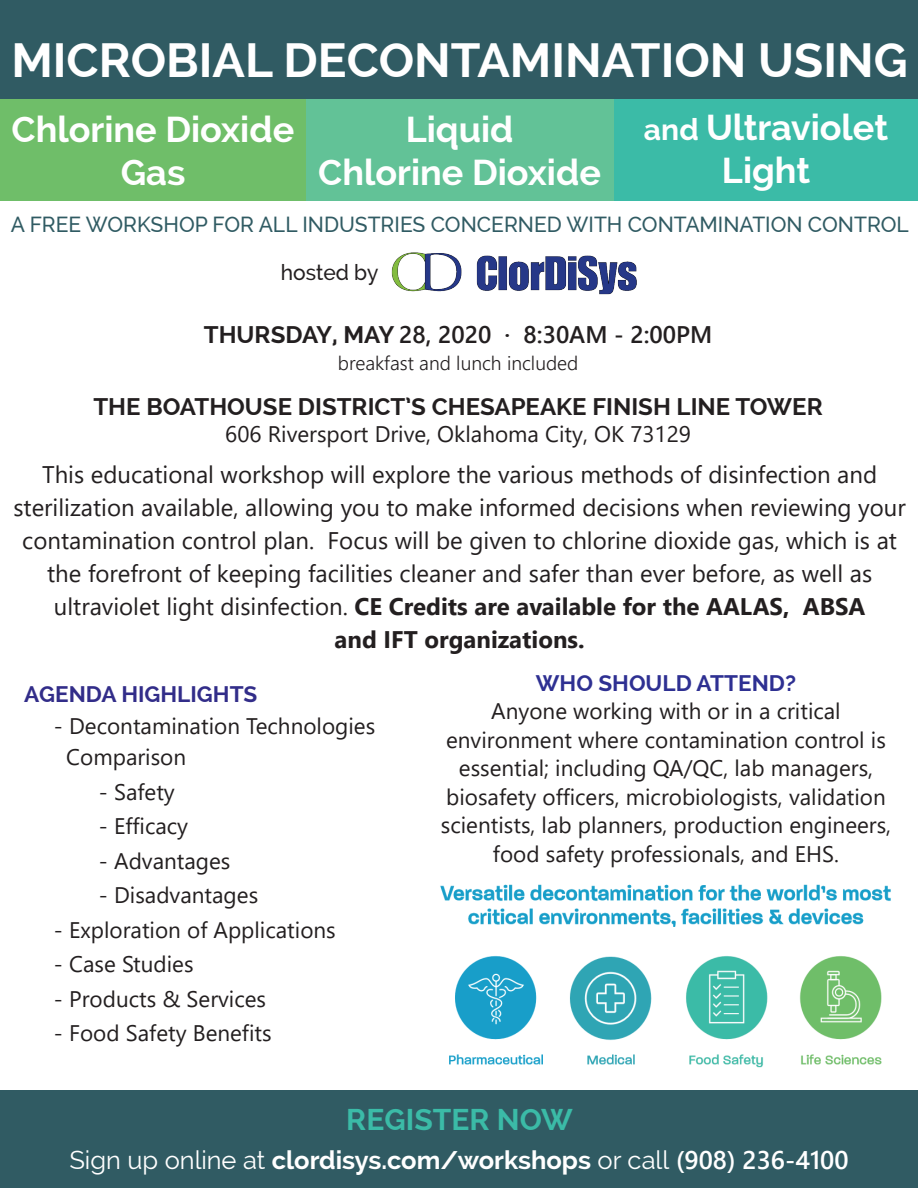
<style>
.page{position:relative;width:918px;height:1188px;background:#fff}
.page>*{position:absolute;margin:0;border:0;box-sizing:border-box;transform-origin:0 0}
.t1{font:700 48px "Raleway";color:#fff}
.t2{font:700 36px/43.2px "Raleway";color:#fff;text-align:center}
.t3{font:700 30px "Raleway";color:#3bbba7}
.t4{font:700 25.5px "Raleway";color:#fff}
.t5{font:24px/33px "Segoe UI";color:#231f20;text-align:center}
.t6{font:700 24px "Raleway";color:#231f20}
.t7{font:600 24px "Segoe UI";color:#231f20}
.t8{font:22.5px/28.5px "Segoe UI";color:#231f20}
.t9{font:700 22.5px "Raleway";color:#322d89}
.t10{font:700 22.5px "Raleway";color:#2e3092}
.t11{font:500 21.9px "Raleway";color:#305b63;scale:.96 1}
.t12{font:500 21.9px "Raleway";color:#231f20;scale:.96 1}
.t13{font:300 19.5px "Segoe UI";color:#231f20}
.s1{font-size:30px}
.s2{font-family:"Raleway";font-weight:700}
.s3{font-weight:700}
.s4{font-weight:400}
.s5{font-family:"Segoe UI";font-weight:600}
</style>
<div class="page">
<div style="left:0;top:1090px;width:918px;height:98px;background:#305b63"></div>
<div style="left:613px;top:98px;width:305px;height:103px;background:#3bbba7"></div>
<div style="left:0;top:98px;width:306px;height:103px;background:#6fbe69"></div>
<div style="left:306px;top:98px;width:307px;height:103px;background:#62c297"></div>
<div style="left:0;top:0;width:918px;height:99px;background:#305b63"></div>
<img style="left:440px;top:884px;width:451px;height:184px">
<img style="left:391px;top:252px;width:246px;height:43px">
<h1 class="t1" style="left:11px;top:32px;width:898px">MICROBIAL DECONTAMINATION USING</h1>
<h2 class="t2" style="left:12px;top:108px;width:284px">Chlorine Dioxide<br>Gas</h2>
<h2 class="t2" style="left:318px;top:107px;width:284px">Liquid<br>Chlorine Dioxide</h2>
<h2 class="t2" style="left:644px;top:106px;width:246px"><span class="s1">and</span> Ultraviolet<br>Light</h2>
<p class="t11" style="left:11px;top:212px;width:937px">A FREE WORKSHOP FOR ALL INDUSTRIES CONCERNED WITH CONTAMINATION CONTROL</p>
<p class="t12" style="left:281px;top:259px;width:103px">hosted by</p>
<p class="t7" style="left:204px;top:312px;width:510px"><span class="s2">THURSDAY, MAY</span> 28, 2020 ∙ 8:30AM - 2:00PM</p>
<p class="t13" style="left:338px;top:345px;width:242px">breakfast and lunch included</p>
<p class="t6" style="left:93px;top:393px;width:731px">THE BOATHOUSE DISTRICT’S CHESAPEAKE FINISH LINE TOWER</p>
<p class="t8" style="left:225px;top:418px;width:467px">606 Riversport Drive, Oklahoma City, OK 73129</p>
<p class="t5" style="left:13px;top:456px;width:894px">This educational workshop will explore the various methods of disinfection and sterilization available, allowing you to make informed decisions when reviewing your contamination control plan. Focus will be given to chlorine dioxide gas, which is at the forefront of keeping facilities cleaner and safer than ever before, as well as ultraviolet light disinfection. <span class="s3">CE Credits are available for the AALAS, ABSA<br>and IFT organizations.</span></p>
<p class="t9" style="left:24px;top:681px;width:235px">AGENDA HIGHLIGHTS</p>
<p class="t8" style="left:66px;top:708px;width:310px;line-height:31.5px;text-indent:-12px">- Decontamination Technologies<br>Comparison</p>
<p class="t8" style="left:99px;top:775px;width:77px">- Safety</p>
<p class="t8" style="left:99px;top:810px;width:91px">- Efficacy</p>
<p class="t8" style="left:99px;top:844px;width:133px">- Advantages</p>
<p class="t8" style="left:99px;top:879px;width:161px">- Disadvantages</p>
<p class="t8" style="left:54px;top:913px;width:283px">- Exploration of Applications</p>
<p class="t8" style="left:54px;top:948px;width:141px">- Case Studies</p>
<p class="t8" style="left:54px;top:982px;width:214px">- Products &amp; Services</p>
<p class="t8" style="left:54px;top:1017px;width:219px">- Food Safety Benefits</p>
<p class="t10" style="left:536px;top:670px;width:262px">WHO SHOULD ATTEND?</p>
<p class="t8" style="left:441px;top:695px;width:452px;text-align:center">Anyone working with or in a critical environment where contamination control is essential; including QA/QC, lab managers, biosafety officers, microbiologists, validation scientists, lab planners, production engineers, food safety professionals, and EHS.</p>
<h3 class="t3" style="left:346px;top:1102px;width:228px">REGISTER NOW</h3>
<p class="t4" style="left:69px;top:1145px;width:781px"><span class="s4">Sign up online at</span> clordisys.com/workshops <span class="s4">or call</span> <span class="s5">(908) 236-4100</span></p>
</div>
